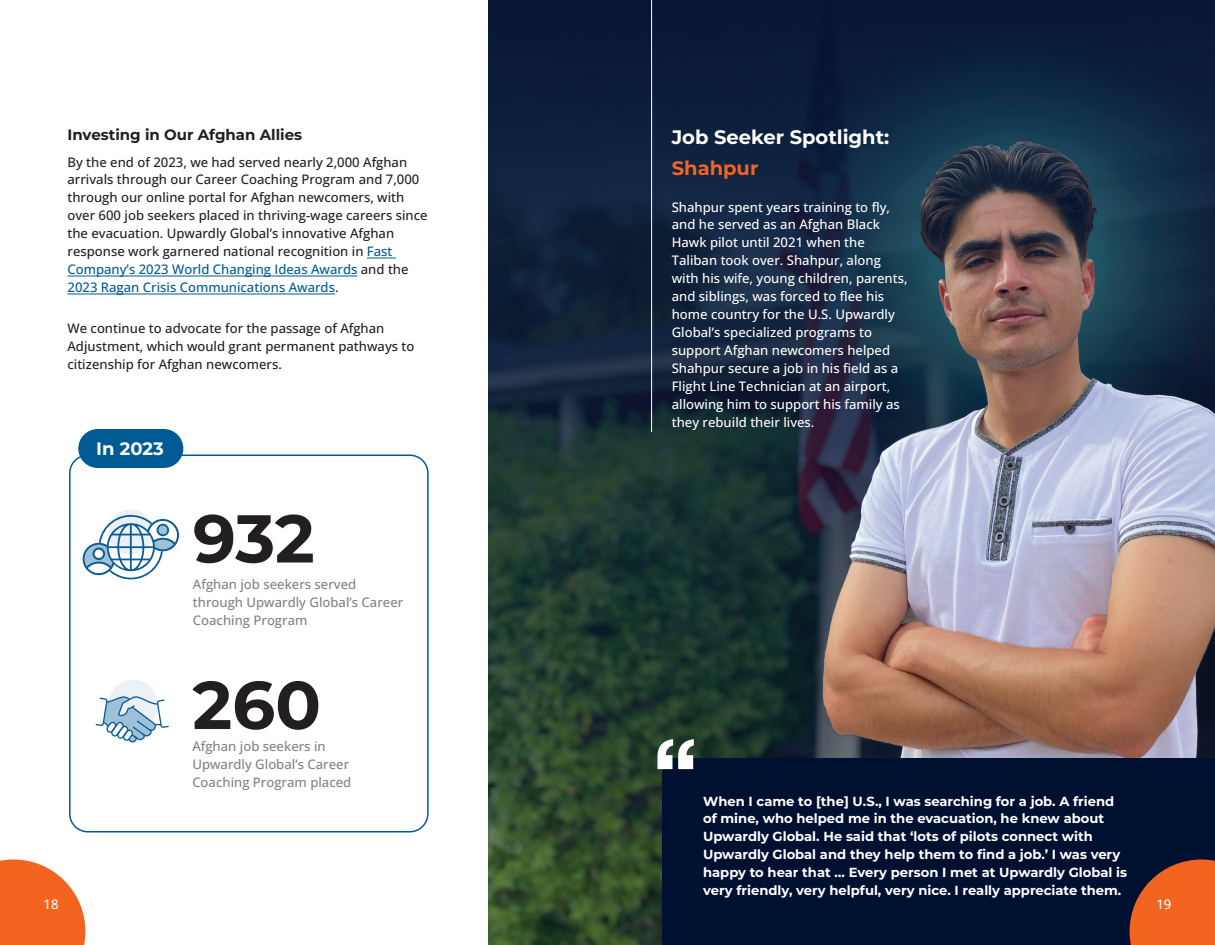
<style>
.page{position:relative;width:1215px;height:945px;background:#fff}
.page>*{position:absolute;margin:0;border:0;box-sizing:border-box;transform-origin:0 0}
.t1{font:700 90px "Archivo Expanded";color:#fff}
.t2{font:700 67.5px "Montserrat";letter-spacing:-.005em;color:#231f20}
.t3{font:700 19.5px "Montserrat";color:#fff}
.t4{font:700 19.5px "Montserrat";color:#f36421}
.t5{font:700 18px "Montserrat";color:#fff}
.t6{font:700 15px "Montserrat";color:#231f20}
.t7{font:500 13.2px/18px "Open Sans";color:#231f20}
.t8{font:500 13.2px/18px "Open Sans";color:#fff}
.t9{font:700 13.2px/18px "Montserrat";color:#fff}
.t10{font:500 13.2px/18px "Open Sans";color:#808285}
.s1{color:#005a93}
</style>
<div class="page">
<img style="left:488px;top:0;width:727px;height:945px">
<svg style="left:367px;top:258px;width:29px;height:1px"></svg>
<hr style="left:68px;top:276px;width:289px;height:1px;background:#005a93">
<hr style="left:68px;top:294px;width:267px;height:1px;background:#005a93">
<hr style="left:651px;top:0;width:1px;height:432px;background:#fff">
<div style="left:69px;top:454px;width:360px;height:378px;border:2px solid #005a93;border-radius:18px"></div>
<div style="left:78px;top:429px;width:105px;height:39px;background:#005a93;border-radius:20px"></div>
<div style="left:663px;top:758px;width:552px;height:187px;background:#001030"></div>
<div style="left:108px;top:680px;width:50px;height:50px;background:#ecf1f7;border-radius:50%"></div>
<svg style="left:96px;top:696px;width:73px;height:46px"></svg>
<div style="left:108px;top:510px;width:45px;height:45px;background:#ecf1f7;border-radius:50%"></div>
<svg style="left:82px;top:514px;width:97px;height:66px"></svg>
<svg style="left:0;top:860px;width:85px;height:85px;background:#f47a41"></svg>
<svg style="left:1130px;top:860px;width:85px;height:85px;background:#cf5723"></svg>
<p class="t6" style="left:68px;top:123px;width:236px">Investing in Our Afghan Allies</p>
<p class="t7" style="left:68px;top:152px;width:362px">By the end of 2023, we had served nearly 2,000 Afghan arrivals through our Career Coaching Program and 7,000 through our online portal for Afghan newcomers, with over 600 job seekers placed in thriving-wage careers since the evacuation. Upwardly Global’s innovative Afghan response work garnered national recognition in <span class="s1">Fast Company’s 2023 World Changing Ideas Awards</span> and the <span class="s1">2023 Ragan Crisis Communications Awards</span>.</p>
<p class="t7" style="left:68px;top:319px;width:348px">We continue to advocate for the passage of Afghan<br>Adjustment, which would grant permanent pathways to citizenship for Afghan newcomers.</p>
<h3 class="t5" style="left:96px;top:435px;width:69px">In 2023</h3>
<h2 class="t2" style="left:193px;top:490px;width:123px">932</h2>
<p class="t10" style="left:193px;top:575px;width:212px">Afghan job seekers served through Upwardly Global’s Career<br>Coaching Program</p>
<h2 class="t2" style="left:192px;top:656px;width:130px">260</h2>
<p class="t10" style="left:192px;top:737px;width:160px">Afghan job seekers in<br>Upwardly Global’s Career<br>Coaching Program placed</p>
<h3 class="t3" style="left:672px;top:123px;width:219px">Job Seeker Spotlight:</h3>
<h3 class="t4" style="left:672px;top:155px;width:88px">Shahpur</h3>
<p class="t8" style="left:672px;top:197px;width:237px">Shahpur spent years training to fly, and he served as an Afghan Black Hawk pilot until 2021 when the Taliban took over. Shahpur, along with his wife, young children, parents, and siblings, was forced to flee his home country for the U.S. Upwardly Global’s specialized programs to support Afghan newcomers helped Shahpur secure a job in his field as a Flight Line Technician at an airport, allowing him to support his family as they rebuild their lives.</p>
<h1 class="t1" style="left:652px;top:702px;width:48px">“</h1>
<p class="t9" style="left:703px;top:791px;width:425px">When I came to [the] U.S., I was searching for a job. A friend of mine, who helped me in the evacuation, he knew about Upwardly Global. He said that ‘lots of pilots connect with Upwardly Global and they help them to find a job.’ I was very happy to hear that … Every person I met at Upwardly Global is very friendly, very helpful, very nice. I really appreciate them.</p>
<p class="t8" style="left:44px;top:895px;width:17px">18</p>
<p class="t8" style="left:1156px;top:895px;width:17px">19</p>
</div>
